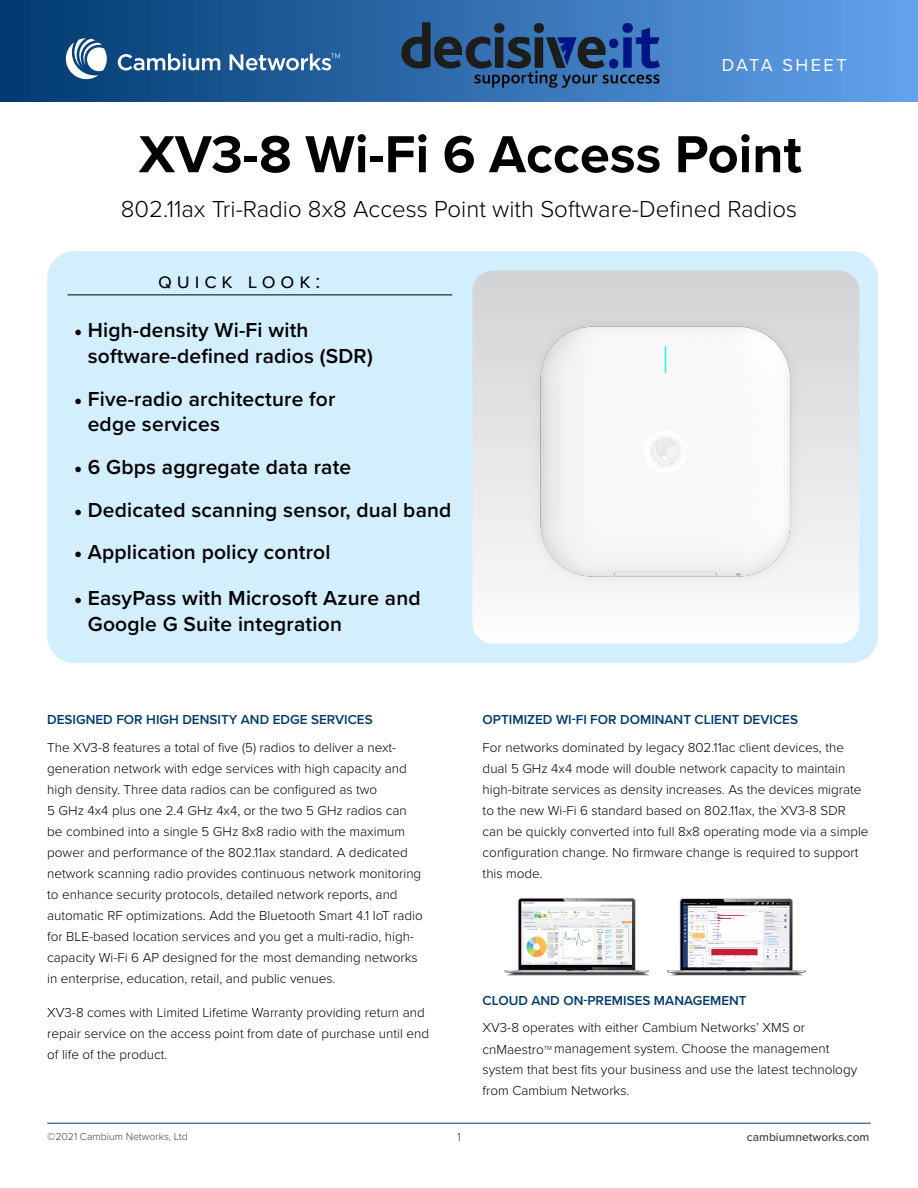
<style>
.page{position:relative;width:918px;height:1188px;background:#fff}
.page>*{position:absolute;margin:0;border:0;box-sizing:border-box;transform-origin:0 0}
.t1{font:700 54px "Proxima Nova";color:#000}
.t2{font:300 24px "Proxima Nova";color:#000}
.t3{font:600 21px/25.5px "Proxima Nova";letter-spacing:.01em;color:#000}
.t4{font:21px "Proxima Nova";letter-spacing:.23em;color:#000}
.t5{font:18px "Proxima Nova";letter-spacing:.14em;color:#fff}
.t6{font:300 13.5px/21px "Proxima Nova";color:#000}
.t7{font:600 13.5px "Proxima Nova";color:#003a6f}
.t8{font:500 12px "Proxima Nova";color:#404041}
.t9{font:300 12px "Proxima Nova";color:#404041}
.t10{font:300 10.5px "Proxima Nova";color:#404041}
.s1{font-family:"Minion Pro";font-weight:400}
</style>
<div class="page">
<div style="left:0;top:0;width:918px;height:102px;background:linear-gradient(to right,#00396f,#63a2ed)"></div>
<hr style="left:47px;top:1123px;width:824px;height:1px;background:#003a6f">
<svg style="left:118px;top:54px;width:102px;height:16px"></svg>
<svg style="left:230px;top:54px;width:110px;height:16px"></svg>
<svg style="left:66px;top:38px;width:41px;height:41px"></svg>
<div style="left:47px;top:251px;width:831px;height:412px;background:#d3eefc;border-radius:27px"></div>
<hr style="left:68px;top:295px;width:384px;height:1px;background:#000">
<svg style="left:472px;top:271px;width:387px;height:373px;background:#e6e7e8"></svg>
<img style="left:520px;top:315px;width:292px;height:284px">
<img style="left:505px;top:898px;width:144px;height:78px">
<img style="left:666px;top:898px;width:140px;height:78px">
<img style="left:402px;top:22px;width:257px;height:66px">
<h3 class="t5" style="left:722px;top:52px;width:126px">DATA SHEET</h3>
<p class="t1" style="left:139px;top:114px;width:664px">XV3-8 Wi-Fi 6 Access Point</p>
<p class="t2" style="left:121px;top:191px;width:678px">802.11ax Tri-Radio 8x8 Access Point with Software-Defined Radios</p>
<p class="t4" style="left:158px;top:265px;width:163px">quick look:</p>
<p class="t3" style="left:88px;top:317px;width:287px;text-indent:-14px"><span class="s1">•</span> High-density Wi-Fi with software-defined radios (SDR)</p>
<p class="t3" style="left:88px;top:385px;width:249px;text-indent:-14px"><span class="s1">•</span> Five-radio architecture for edge services</p>
<p class="t3" style="left:74px;top:454px;width:279px"><span class="s1">•</span> 6 Gbps aggregate data rate</p>
<p class="t3" style="left:74px;top:496px;width:379px"><span class="s1">•</span> Dedicated scanning sensor, dual band</p>
<p class="t3" style="left:74px;top:539px;width:258px"><span class="s1">•</span> Application policy control</p>
<p class="t3" style="left:88px;top:585px;width:334px;text-indent:-14px"><span class="s1">•</span> EasyPass with Microsoft Azure and<br>Google G Suite integration</p>
<p class="t7" style="left:47px;top:709px;width:327px">DESIGNED FOR HIGH DENSITY AND EDGE SERVICES</p>
<p class="t6" style="left:47px;top:736px;width:377px">The XV3-8 features a total of five (5) radios to deliver a next&shy;generation network with edge services with high capacity and high density. Three data radios can be configured as two<br>5 GHz 4x4 plus one 2.4 GHz 4x4, or the two 5 GHz radios can be combined into a single 5 GHz 8x8 radio with the maximum power and performance of the 802.11ax standard. A dedicated network scanning radio provides continuous network monitoring to enhance security protocols, detailed network reports, and automatic RF optimizations. Add the Bluetooth Smart 4.1 IoT radio for BLE-based location services and you get a multi-radio, high&shy;capacity Wi-Fi 6 AP designed for the most demanding networks in enterprise, education, retail, and public venues.</p>
<p class="t6" style="left:47px;top:1002px;width:383px">XV3-8 comes with Limited Lifetime Warranty providing return and repair service on the access point from date of purchase until end of life of the product.</p>
<p class="t7" style="left:483px;top:709px;width:317px">OPTIMIZED WI-FI FOR DOMINANT CLIENT DEVICES</p>
<p class="t6" style="left:483px;top:736px;width:387px">For networks dominated by legacy 802.11ac client devices, the dual 5 GHz 4x4 mode will double network capacity to maintain high-bitrate services as density increases. As the devices migrate to the new Wi-Fi 6 standard based on 802.11ax, the XV3-8 SDR can be quickly converted into full 8x8 operating mode via a simple configuration change. No firmware change is required to support this mode.</p>
<p class="t7" style="left:483px;top:990px;width:266px">CLOUD AND ON-PREMISES MANAGEMENT</p>
<p class="t6" style="left:483px;top:1017px;width:376px">XV3-8 operates with either Cambium Networks’ XMS or cnMaestro<sup>TM</sup> management system. Choose the management system that best fits your business and use the latest technology from Cambium Networks.</p>
<p class="t10" style="left:47px;top:1128px;width:142px">©2021 Cambium Networks, Ltd</p>
<p class="t9" style="left:457px;top:1128px;width:5px">1</p>
<p class="t8" style="left:747px;top:1128px;width:124px">cambiumnetworks.com</p>
</div>
